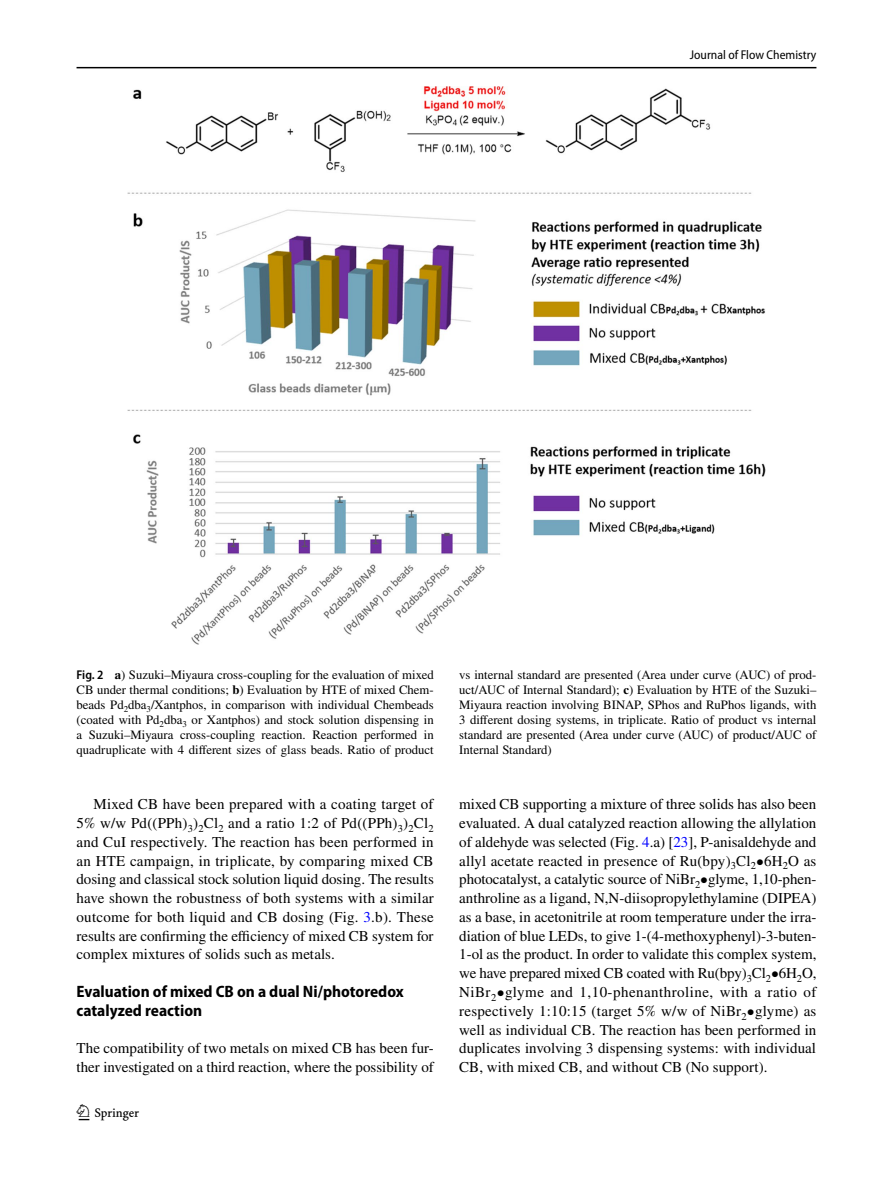
<style>
.page{position:relative;width:893px;height:1187px;background:#fff}
.page>*{position:absolute;margin:0;border:0;box-sizing:border-box;transform-origin:0 0}
.t1{font:22.5px "Springnew Regular 2";color:#000}
.t2{font:700 semi-condensed 16.5px/18.8px "Myriad Pro";color:#000}
.t3{font:15px/18.8px "STIX";letter-spacing:.005em;color:#000;text-align:justify}
.t4{font:12.75px/15px "STIX";color:#000;text-align:justify}
.t5{font:semi-condensed 12.75px "Myriad Pro";color:#000}
.s1{font-family:"Myriad Pro";font-weight:600;font-stretch:semi-condensed}
.s2{font-weight:700}
.s3{color:#00f}
</style>
<div class="page">
<hr style="left:77px;top:67px;width:739px;height:1px;background:#000">
<img style="left:128px;top:87px;width:637px;height:557px">
<p class="t5" style="left:690px;top:48px;width:128px">Journal of Flow Chemistry</p>
<p class="t4" style="left:77px;top:668px;width:359px"><span class="s1">Fig. 2</span> <span class="s2">a</span>) Suzuki–Miyaura cross-coupling for the evaluation of mixed CB under thermal conditions; <span class="s2">b</span>) Evaluation by HTE of mixed Chem&shy;beads Pd<sub>2</sub>dba<sub>3</sub>/Xantphos, in comparison with individual Chembeads (coated with Pd<sub>2</sub>dba<sub>3</sub> or Xantphos) and stock solution dispensing in a Suzuki–Miyaura cross-coupling reaction. Reaction performed in quadruplicate with 4 different sizes of glass beads. Ratio of product</p>
<p class="t4" style="left:459px;top:668px;width:359px">vs internal standard are presented (Area under curve (AUC) of prod&shy;uct/AUC of Internal Standard); <span class="s2">c</span>) Evaluation by HTE of the Suzuki– Miyaura reaction involving BINAP, SPhos and RuPhos ligands, with 3 different dosing systems, in triplicate. Ratio of product vs internal standard are presented (Area under curve (AUC) of product/AUC of Internal Standard)</p>
<p class="t3" style="left:77px;top:796px;width:359px;text-indent:17px">Mixed CB have been prepared with a coating target of 5% w/w Pd((PPh)<sub>3</sub>)<sub>2</sub>Cl<sub>2</sub> and a ratio 1:2 of Pd((PPh)<sub>3</sub>)<sub>2</sub>Cl<sub>2 </sub>and CuI respectively. The reaction has been performed in an HTE campaign, in triplicate, by comparing mixed CB dosing and classical stock solution liquid dosing. The results have shown the robustness of both systems with a similar outcome for both liquid and CB dosing (Fig. <span class="s3">3</span>.b). These results are confirming the efficiency of mixed CB system for complex mixtures of solids such as metals.</p>
<p class="t2" style="left:77px;top:982px;width:329px">Evaluation of mixed CB on a dual Ni/photoredox catalyzed reaction</p>
<p class="t3" style="left:77px;top:1039px;width:359px">The compatibility of two metals on mixed CB has been fur&shy;ther investigated on a third reaction, where the possibility of</p>
<h1 class="t1" style="left:79px;top:1104px;width:62px">1 3</h1>
<p class="t3" style="left:459px;top:796px;width:359px">mixed CB supporting a mixture of three solids has also been evaluated. A dual catalyzed reaction allowing the allylation of aldehyde was selected (Fig. <span class="s3">4</span>.a) [<span class="s3">23</span>], P-anisaldehyde and allyl acetate reacted in presence of Ru(bpy)<sub>3</sub>Cl<sub>2</sub>•6H<sub>2</sub>O as photocatalyst, a catalytic source of NiBr<sub>2</sub>•glyme, 1,10-phen&shy;anthroline as a ligand, N,N-diisopropylethylamine (DIPEA) as a base, in acetonitrile at room temperature under the irra&shy;diation of blue LEDs, to give 1-(4-methoxyphenyl)-3-buten-1-ol as the product. In order to validate this complex system, we have prepared mixed CB coated with Ru(bpy)<sub>3</sub>Cl<sub>2</sub>•6H<sub>2</sub>O, NiBr<sub>2</sub>•glyme and 1,10-phenanthroline, with a ratio of respectively 1:10:15 (target 5% w/w of NiBr<sub>2</sub>•glyme) as well as individual CB. The reaction has been performed in duplicates involving 3 dispensing systems: with individual CB, with mixed CB, and without CB (No support).</p>
</div>
